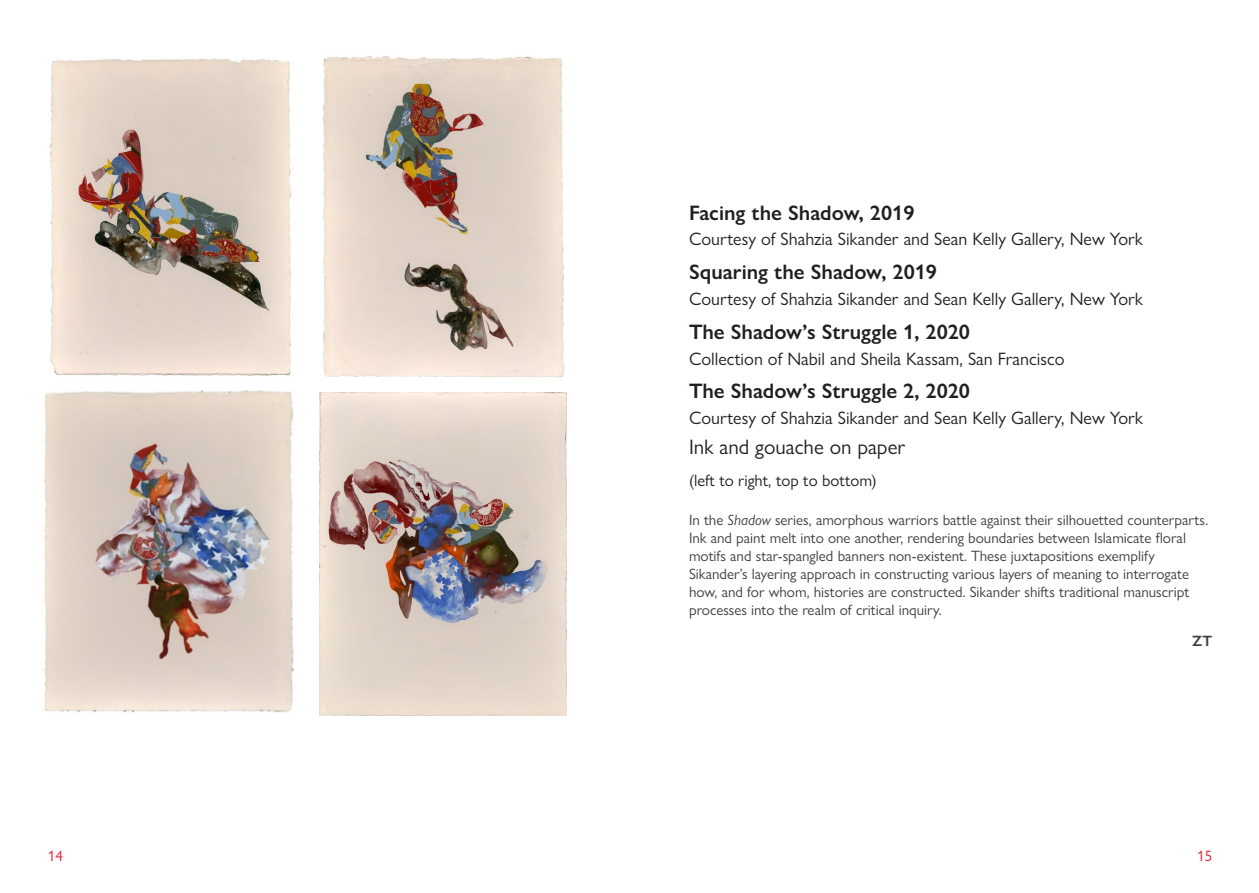
<style>
.page{position:relative;width:1259px;height:893px;background:#fff}
.page>*{position:absolute;margin:0;border:0;box-sizing:border-box;transform-origin:0 0}
.t1{font:600 21px "Gill Sans Nova";color:#231f20}
.t2{font:21px "Gill Sans Nova";color:#231f20}
.t3{font:18px "Gill Sans Nova";color:#231f20}
.t4{font:16.5px "Gill Sans Nova";color:#231f20}
.t5{font:15px/18px "Gill Sans Nova";color:#3e3e3f}
.t6{font:15px "Gill Sans Nova";color:#e51d31}
.t7{font:600 15px "Gill Sans Nova";color:#3e3e3f}
.s1{font-style:italic}
</style>
<div class="page">
<img style="left:49px;top:58px;width:243px;height:318px">
<img style="left:322px;top:56px;width:243px;height:322px">
<img style="left:43px;top:391px;width:251px;height:322px">
<img style="left:320px;top:392px;width:246px;height:323px">
<h1 class="t1" style="left:689px;top:199px;width:227px">Facing the Shadow, 2019</h1>
<p class="t3" style="left:689px;top:228px;width:455px">Courtesy of Shahzia Sikander and Sean Kelly Gallery, New York</p>
<h1 class="t1" style="left:689px;top:259px;width:249px">Squaring the Shadow, 2019</h1>
<p class="t3" style="left:689px;top:288px;width:455px">Courtesy of Shahzia Sikander and Sean Kelly Gallery, New York</p>
<h1 class="t1" style="left:689px;top:319px;width:282px">The Shadow’s Struggle 1, 2020</h1>
<p class="t3" style="left:689px;top:347px;width:377px">Collection of Nabil and Sheila Kassam, San Francisco</p>
<h1 class="t1" style="left:689px;top:378px;width:282px">The Shadow’s Struggle 2, 2020</h1>
<p class="t3" style="left:689px;top:407px;width:455px">Courtesy of Shahzia Sikander and Sean Kelly Gallery, New York</p>
<h1 class="t2" style="left:689px;top:434px;width:218px">Ink and gouache on paper</h1>
<p class="t4" style="left:689px;top:470px;width:189px">(left to right, top to bottom)</p>
<p class="t5" style="left:689px;top:511px;width:521px">In the <span class="s1">Shadow</span> series, amorphous warriors battle against their silhouetted counterparts.<br>Ink and paint melt into one another, rendering boundaries between Islamicate floral motifs and star-spangled banners non-existent. These juxtapositions exemplify Sikander’s layering approach in constructing various layers of meaning to interrogate how, and for whom, histories are constructed. Sikander shifts traditional manuscript processes into the realm of critical inquiry.</p>
<p class="t7" style="left:1192px;top:631px;width:22px">ZT</p>
<p class="t6" style="left:48px;top:847px;width:17px">14</p>
<p class="t6" style="left:1197px;top:847px;width:16px">15</p>
</div>
